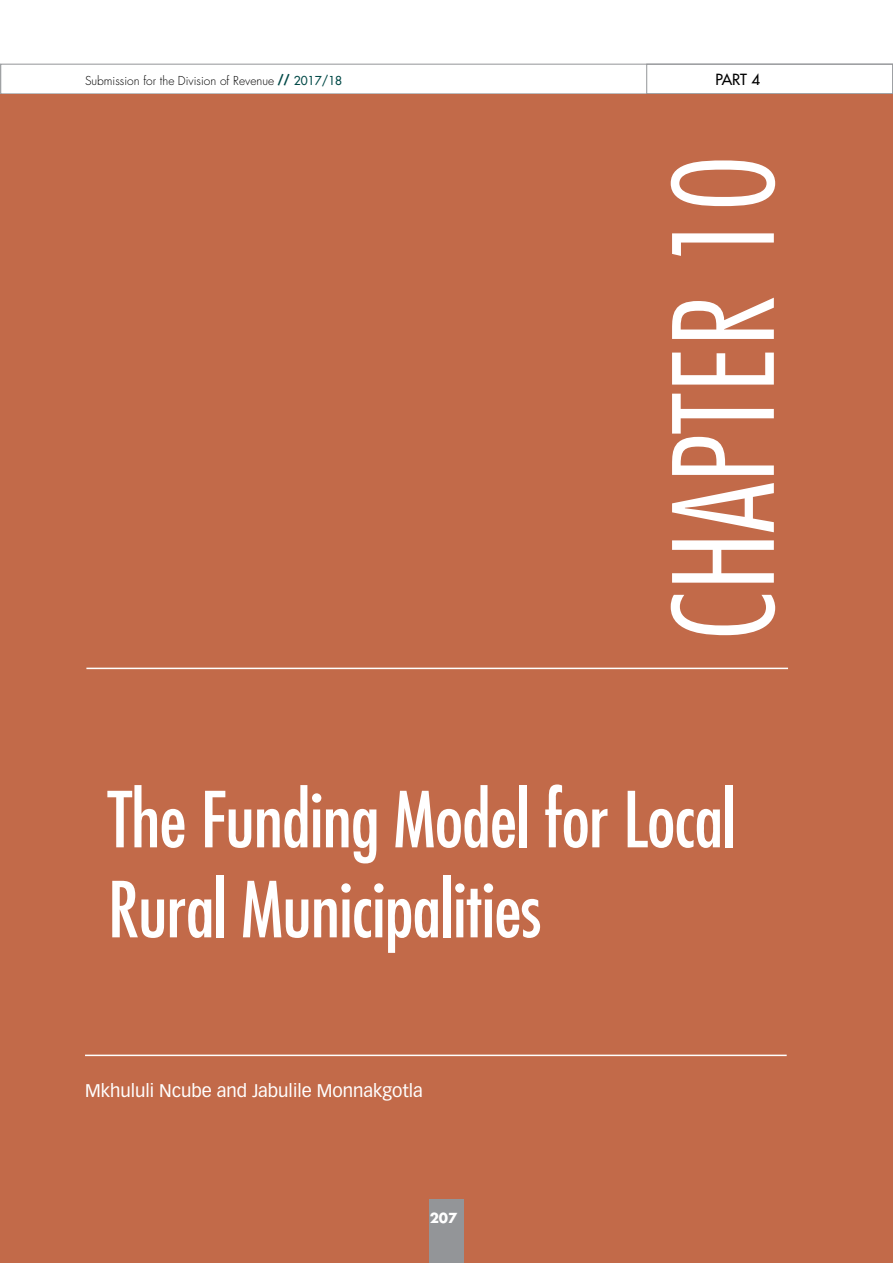
<style>
.page{position:relative;width:893px;height:1263px;background:#fff}
.page>*{position:absolute;margin:0;border:0;box-sizing:border-box;transform-origin:0 0}
.t1{font:300 condensed 135px "Futura";color:#fff}
.t2{font:condensed 75px/90px "Futura";letter-spacing:-.01em;color:#fff}
.t3{font:18px "Vectora LH";color:#fff}
.t4{font:15px "Futura";color:#000}
.t5{font:700 13.5px "Futura";color:#fff}
.t6{font:300 12px "Futura";color:#000}
.s1{font-family:"Vectora LH";font-weight:700;font-size:15px;color:#004947}
.s2{font-weight:400;color:#004947}
</style>
<div class="page">
<svg style="left:0;top:64px;width:646px;height:30px"></svg>
<div style="left:646px;top:64px;width:247px;height:30px;border:1px solid #939598"></div>
<div style="left:0;top:94px;width:893px;height:1169px;background:#c26a49"></div>
<div style="left:429px;top:1199px;width:34px;height:64px;background:#939598"></div>
<hr style="left:86px;top:668px;width:702px;height:1px;background:#fff">
<hr style="left:85px;top:1054px;width:702px;height:2px;background:#fff">
<p class="t6" style="left:85px;top:73px;width:259px">Submission for the Division of Revenue <span class="s1">//</span> <span class="s2">2017/18</span></p>
<p class="t4" style="left:715px;top:70px;width:46px">PART 4</p>
<h1 class="t1" style="left:639px;top:640px;width:487px;rotate:-90deg">CHAPTER 10</h1>
<h2 class="t2" style="left:108px;top:773px;width:630px">The Funding Model for Local<br>Rural Municipalities</h2>
<h3 class="t3" style="left:85px;top:1080px;width:339px">Mkhululi Ncube and Jabulile Monnakgotla</h3>
<p class="t5" style="left:430px;top:1208px;width:29px">207</p>
<p class="t5" style="left:433px;top:1208px;width:29px">207</p>
</div>
